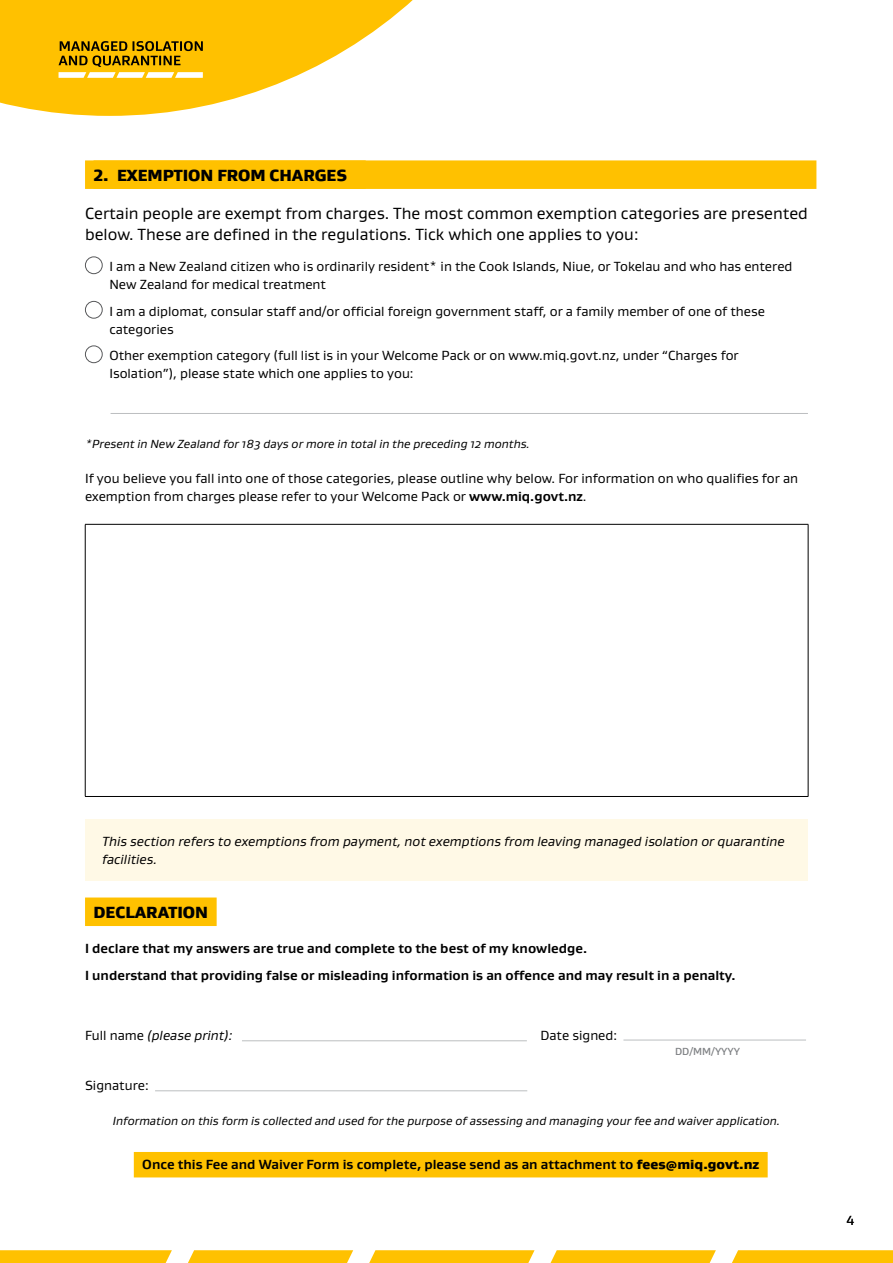
<style>
.page{position:relative;width:893px;height:1263px;background:#fff}
.page>*{position:absolute;margin:0;border:0;box-sizing:border-box;transform-origin:0 0}
._6_Intro{font:16.5px/21px "Gustan";color:#000}
._3_Yellow_box_header{font:900 16.5px "Gustan";color:#000}
._4_Body{font:13.5px/18px "Gustan";color:#000}
._4_Body-2{font:700 13.5px "Gustan";color:#000}
._4_Body-3{font:italic 13.5px/18px "Gustan";color:#000}
.Body_no_space{font:700 13.5px "Gustan";color:#000}
.Body_no_space-2{font:italic 13.5px "Gustan";color:#000}
.Body_no_space-3{font:13.5px "Gustan";color:#000}
.Body_no_space-4{font:italic 12px "Gustan";color:#000}
._4_Body-4{font:italic 12px "Gustan";color:#000}
.SMALL_NOTES{font:500 10.5px "Gustan";color:#808285}
.s1{font-weight:700}
.s2{font-style:normal}
.s3{font-weight:900}
</style>
<div class="page">
<svg style="left:1px;top:0;width:412px;height:116px;fill:#ffc100"></svg>
<svg style="left:59px;top:41px;width:144px;height:37px;background:#c79f23"></svg>
<svg style="left:551px;top:1250px;width:165px;height:13px;background:#ffc40d"></svg>
<svg style="left:369px;top:1250px;width:166px;height:13px;background:#ffc40f"></svg>
<svg style="left:188px;top:1250px;width:165px;height:13px;background:#ffc40d"></svg>
<svg style="left:0;top:1250px;width:172px;height:13px;background:#ffc309"></svg>
<svg style="left:732px;top:1250px;width:161px;height:13px;background:#ffc309"></svg>
<div style="left:85px;top:160px;width:731px;height:29px;background:#ffc100"></div>
<div style="left:134px;top:1152px;width:634px;height:25px;background:#ffc100"></div>
<div style="left:85px;top:256px;width:18px;height:18px;border:1px solid #58595b;border-radius:50%"></div>
<div style="left:85px;top:301px;width:18px;height:18px;border:1px solid #58595b;border-radius:50%"></div>
<div style="left:85px;top:345px;width:18px;height:18px;border:1px solid #58595b;border-radius:50%"></div>
<hr style="left:111px;top:413px;width:697px;height:1px;background:#bcbec0">
<hr style="left:85px;top:524px;width:723px;height:1px;background:#000">
<hr style="left:85px;top:524px;width:1px;height:272px;background:#000">
<hr style="left:808px;top:524px;width:1px;height:272px;background:#000">
<hr style="left:85px;top:796px;width:723px;height:1px;background:#000">
<div style="left:85px;top:820px;width:723px;height:61px;background:#fff9e6"></div>
<div style="left:85px;top:897px;width:132px;height:29px;background:#ffc100"></div>
<hr style="left:242px;top:1040px;width:285px;height:1px;background:#bcbec0">
<hr style="left:623px;top:1040px;width:183px;height:1px;background:#bcbec0">
<hr style="left:155px;top:1090px;width:372px;height:1px;background:#bcbec0">
<p class="_3_Yellow_box_header" style="left:94px;top:165px;width:255px">2. EXEMPTION FROM CHARGES</p>
<p class="_6_Intro" style="left:85px;top:203px;width:724px">Certain people are exempt from charges. The most common exemption categories are presented below. These are defined in the regulations. Tick which one applies to you:</p>
<p class="_4_Body" style="left:109px;top:257px;width:685px">I am a New Zealand citizen who is ordinarily resident* in the Cook Islands, Niue, or Tokelau and who has entered<br>New Zealand for medical treatment</p>
<p class="_4_Body" style="left:109px;top:302px;width:657px">I am a diplomat, consular staff and/or official foreign government staff, or a family member of one of these categories</p>
<p class="_4_Body" style="left:109px;top:346px;width:631px">Other exemption category (full list is in your Welcome Pack or on www.miq.govt.nz, under “Charges for<br>Isolation”), please state which one applies to you:</p>
<p class="_4_Body-4" style="left:85px;top:436px;width:446px">*Present in New Zealand for 183 days or more in total in the preceding 12 months.</p>
<p class="_4_Body" style="left:85px;top:469px;width:715px">If you believe you fall into one of those categories, please outline why below. For information on who qualifies for an exemption from charges please refer to your Welcome Pack or <span class="s1">www.miq.govt.nz</span>.</p>
<p class="_4_Body-3" style="left:102px;top:832px;width:684px">This section refers to exemptions from payment, not exemptions from leaving managed isolation or quarantine facilities.</p>
<p class="_3_Yellow_box_header" style="left:94px;top:902px;width:116px">DECLARATION</p>
<p class="_4_Body-2" style="left:85px;top:940px;width:504px">I declare that my answers are true and complete to the best of my knowledge.</p>
<p class="_4_Body-2" style="left:85px;top:966px;width:652px">I understand that providing false or misleading information is an offence and may result in a penalty.</p>
<p class="Body_no_space-2" style="left:85px;top:1027px;width:149px"><span class="s2">Full name</span> (please print):</p>
<p class="Body_no_space-3" style="left:540px;top:1027px;width:78px">Date signed:</p>
<p class="SMALL_NOTES" style="left:675px;top:1045px;width:67px">DD/MM/YYYY</p>
<p class="Body_no_space-3" style="left:85px;top:1077px;width:65px">Signature:</p>
<p class="Body_no_space-4" style="left:113px;top:1113px;width:669px">Information on this form is collected and used for the purpose of assessing and managing your fee and waiver application.</p>
<p class="Body_no_space" style="left:142px;top:1155px;width:618px">Once this Fee and Waiver Form is complete, please send as an attachment to <span class="s3">fees@miq.govt.nz</span></p>
<p class="_4_Body" style="left:847px;top:1211px;width:9px">4</p>
</div>
